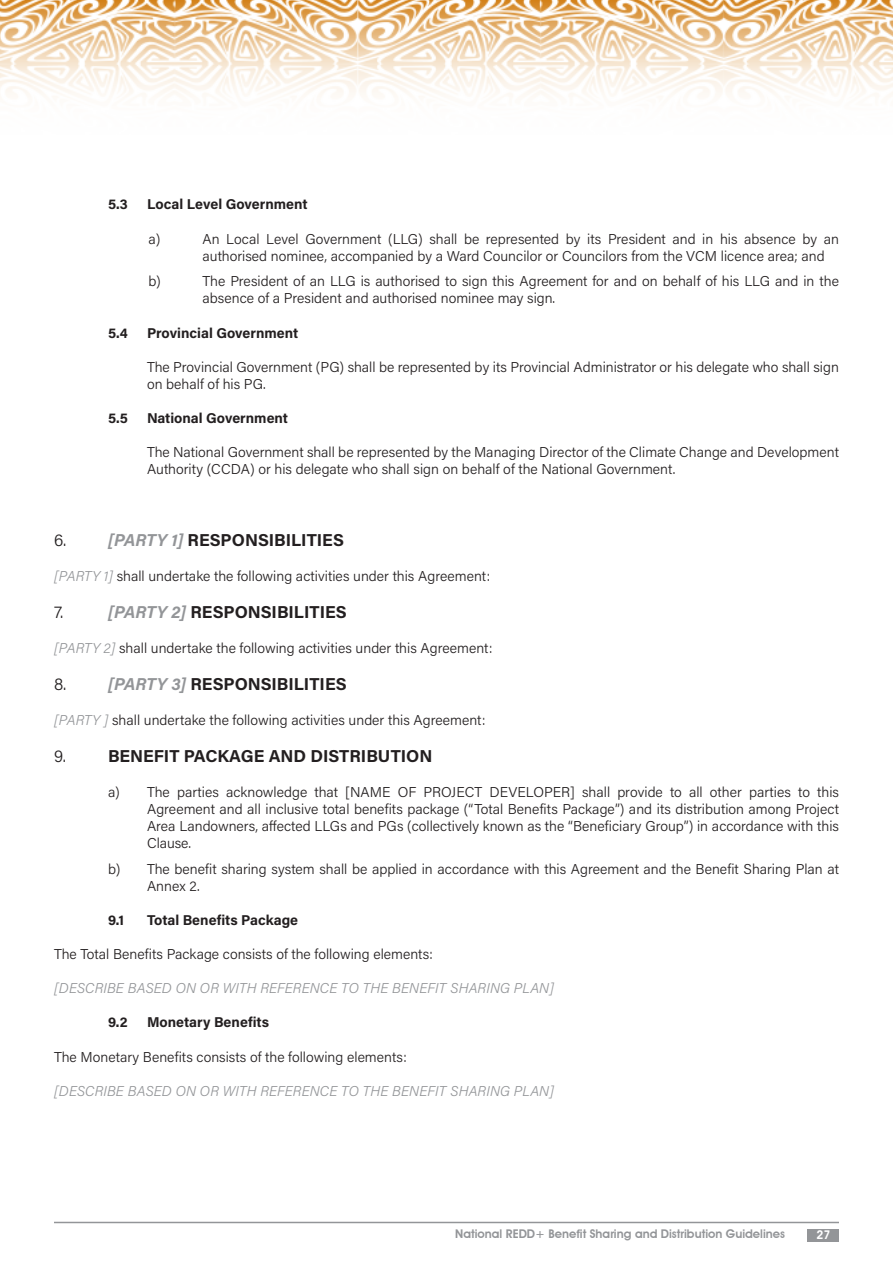
<style>
.page{position:relative;width:893px;height:1263px;background:#fff}
.page>*{position:absolute;margin:0;border:0;box-sizing:border-box;transform-origin:0 0}
.t1{font:17.25px "Acumin Variable Concept";letter-spacing:.04em;color:#231f20}
.t2{font:14.25px/17.1px "Acumin Variable Concept";letter-spacing:.01em;color:#231f20}
.t3{font:14.25px "Acumin Variable Concept";letter-spacing:-.01em;color:#939598}
.t4{font:14.25px "Acumin Variable Concept";letter-spacing:.05em;color:#231f20}
.t5{font:14.25px "Acumin Variable Concept";letter-spacing:.055em;color:#231f20}
.t6{font:600 12px "Avant Garde IT Cby BT";color:#939598}
.t7{font:600 12px "Avant Garde IT Cby BT";color:#fff}
.s1{color:#939598}
</style>
<div class="page">
<img style="left:0;top:0;width:893px;height:95px">
<div style="left:808px;top:1229px;width:31px;height:12px;background:#939598"></div>
<hr style="left:54px;top:1222px;width:785px;height:1px;background:#939598">
<p class="t2" style="left:108px;top:195px;width:21px">5.3</p>
<p class="t5" style="left:147px;top:195px;width:161px">Local Level Government</p>
<p class="t2" style="left:148px;top:229px;width:13px">a)</p>
<p class="t2" style="left:202px;top:229px;width:638px">An Local Level Government (LLG) shall be represented by its President and in his absence by an authorised nominee, accompanied by a Ward Councilor or Councilors from the VCM licence area; and</p>
<p class="t2" style="left:148px;top:272px;width:14px">b)</p>
<p class="t2" style="left:202px;top:272px;width:638px">The President of an LLG is authorised to sign this Agreement for and on behalf of his LLG and in the absence of a President and authorised nominee may sign.</p>
<p class="t2" style="left:108px;top:323px;width:21px">5.4</p>
<p class="t4" style="left:147px;top:323px;width:152px">Provincial Government</p>
<p class="t2" style="left:147px;top:358px;width:693px">The Provincial Government (PG) shall be represented by its Provincial Administrator or his delegate who shall sign on behalf of his PG.</p>
<p class="t2" style="left:108px;top:409px;width:21px">5.5</p>
<p class="t4" style="left:147px;top:408px;width:142px">National Government</p>
<p class="t2" style="left:147px;top:443px;width:693px">The National Government shall be represented by the Managing Director of the Climate Change and Development<br>Authority (CCDA) or his delegate who shall sign on behalf of the National Government.</p>
<p class="t1" style="left:54px;top:528px;width:14px">6.</p>
<p class="t1" style="left:108px;top:528px;width:237px"><span class="s1">[PARTY 1]</span> RESPONSIBILITIES</p>
<p class="t2" style="left:54px;top:566px;width:437px"><span class="s1">[PARTY 1]</span> shall undertake the following activities under this Agreement:</p>
<p class="t1" style="left:54px;top:600px;width:11px">7.</p>
<p class="t1" style="left:108px;top:600px;width:240px"><span class="s1">[PARTY 2]</span> RESPONSIBILITIES</p>
<p class="t2" style="left:54px;top:638px;width:440px"><span class="s1">[PARTY 2]</span> shall undertake the following activities under this Agreement:</p>
<p class="t1" style="left:54px;top:672px;width:14px">8.</p>
<p class="t1" style="left:108px;top:672px;width:239px"><span class="s1">[PARTY 3]</span> RESPONSIBILITIES</p>
<p class="t2" style="left:54px;top:710px;width:433px"><span class="s1">[PARTY ]</span> shall undertake the following activities under this Agreement:</p>
<p class="t1" style="left:54px;top:744px;width:13px">9.</p>
<p class="t1" style="left:108px;top:744px;width:326px">BENEFIT PACKAGE AND DISTRIBUTION</p>
<p class="t2" style="left:147px;top:782px;width:693px;text-align:justify;text-indent:-39px">a) The parties acknowledge that [NAME OF PROJECT DEVELOPER] shall provide to all other parties to this Agreement and all inclusive total benefits package (“Total Benefits Package”) and its distribution among Project Area Landowners, affected LLGs and PGs (collectively known as the “Beneficiary Group”) in accordance with this Clause.</p>
<p class="t2" style="left:147px;top:859px;width:693px;text-indent:-39px">b) The benefit sharing system shall be applied in accordance with this Agreement and the Benefit Sharing Plan at<br>Annex 2.</p>
<p class="t2" style="left:108px;top:911px;width:17px">9.1</p>
<p class="t4" style="left:147px;top:910px;width:152px">Total Benefits Package</p>
<p class="t2" style="left:54px;top:945px;width:380px">The Total Benefits Package consists of the following elements:</p>
<p class="t3" style="left:54px;top:978px;width:502px">[DESCRIBE BASED ON OR WITH REFERENCE TO THE BENEFIT SHARING PLAN]</p>
<p class="t2" style="left:108px;top:1013px;width:21px">9.2</p>
<p class="t5" style="left:147px;top:1013px;width:123px">Monetary Benefits</p>
<p class="t2" style="left:54px;top:1047px;width:354px">The Monetary Benefits consists of the following elements:</p>
<p class="t3" style="left:54px;top:1081px;width:502px">[DESCRIBE BASED ON OR WITH REFERENCE TO THE BENEFIT SHARING PLAN]</p>
<p class="t6" style="left:455px;top:1226px;width:331px">National REDD+ Benefit Sharing and Distribution Guidelines</p>
<p class="t7" style="left:816px;top:1228px;width:15px">27</p>
</div>
